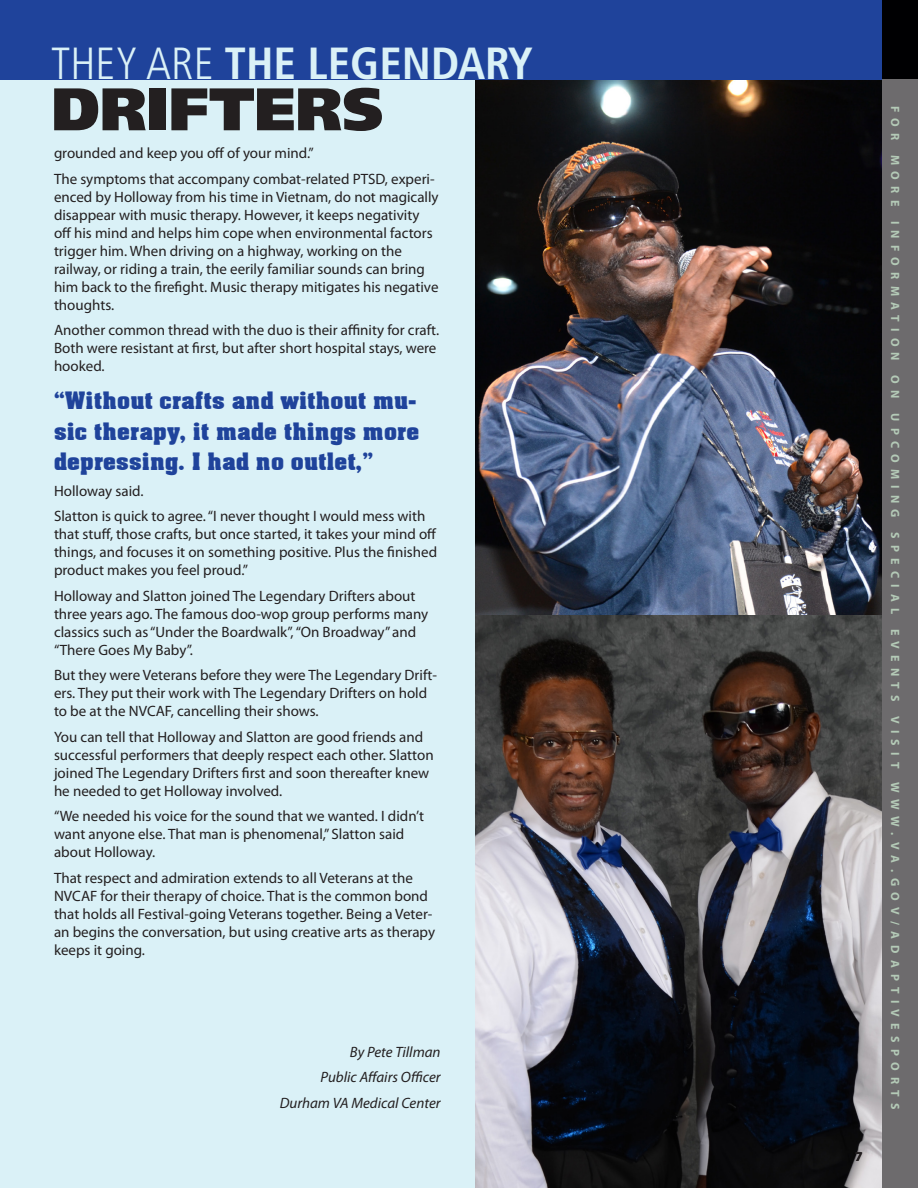
<style>
.page{position:relative;width:918px;height:1188px;background:#fff}
.page>*{position:absolute;margin:0;border:0;box-sizing:border-box;transform-origin:0 0}
.Head_3{font:900 60px "Frutiger LT Std";color:#231f20}
.Head_3-2{font:700 condensed 45px "Frutiger LT Std";color:#daf1f7}
.Body{font:25.5px/30.6px "Aapex";color:#1f439b;text-align:justify}
.Body-2{font:15px/18px "Myriad Pro";color:#231f20}
.Body-3{font:italic 15px "Myriad Pro";color:#231f20}
.t1{font:700 13.5px "Myriad Pro";color:#231f20}
.t2{font:700 12px "Myriad Pro";letter-spacing:.52em;color:#b4cab7}
.s1{font-weight:300}
</style>
<div class="page">
<div style="left:0;top:80px;width:857px;height:1108px;background:#daf1f7"></div>
<img style="left:475px;top:80px;width:407px;height:535px">
<div style="left:0;top:0;width:882px;height:80px;background:#1f439b"></div>
<img style="left:475px;top:616px;width:406px;height:572px">
<div style="left:882px;top:80px;width:36px;height:1108px;background:#6d6b6d"></div>
<div style="left:882px;top:0;width:36px;height:80px;background:#000002"></div>
<p class="Head_3-2" style="left:51px;top:37px;width:483px"><span class="s1">THEY ARE</span> THE LEGENDARY</p>
<p class="Head_3" style="left:51px;top:73px;width:334px">DRIFTERS</p>
<p class="Body-2" style="left:54px;top:144px;width:261px">grounded and keep you off of your mind.”</p>
<p class="Body-2" style="left:54px;top:169px;width:386px">The symptoms that accompany combat-related PTSD, experi&shy;enced by Holloway from his time in Vietnam, do not magically disappear with music therapy. However, it keeps negativity off his mind and helps him cope when environmental factors trigger him. When driving on a highway, working on the railway, or riding a train, the eerily familiar sounds can bring him back to the firefight. Music therapy mitigates his negative thoughts.</p>
<p class="Body-2" style="left:54px;top:321px;width:387px">Another common thread with the duo is their affinity for craft.<br>Both were resistant at first, but after short hospital stays, were hooked.</p>
<p class="Body" style="left:54px;top:385px;width:367px">“Without crafts and without mu&shy;sic therapy, it made things more depressing. I had no outlet,”</p>
<p class="Body-2" style="left:54px;top:482px;width:91px">Holloway said.</p>
<p class="Body-2" style="left:54px;top:507px;width:385px">Slatton is quick to agree. “I never thought I would mess with that stuff, those crafts, but once started, it takes your mind off things, and focuses it on something positive. Plus the finished product makes you feel proud.”</p>
<p class="Body-2" style="left:54px;top:587px;width:376px">Holloway and Slatton joined The Legendary Drifters about three years ago. The famous doo-wop group performs many classics such as “Under the Boardwalk”, “On Broadway” and “There Goes My Baby”.</p>
<p class="Body-2" style="left:54px;top:666px;width:385px">But they were Veterans before they were The Legendary Drift&shy;ers. They put their work with The Legendary Drifters on hold to be at the NVCAF, cancelling their shows.</p>
<p class="Body-2" style="left:54px;top:728px;width:381px">You can tell that Holloway and Slatton are good friends and successful performers that deeply respect each other. Slatton joined The Legendary Drifters first and soon thereafter knew he needed to get Holloway involved.</p>
<p class="Body-2" style="left:54px;top:807px;width:372px">“We needed his voice for the sound that we wanted. I didn’t want anyone else. That man is phenomenal,” Slatton said about Holloway.</p>
<p class="Body-2" style="left:54px;top:869px;width:383px">That respect and admiration extends to all Veterans at the NVCAF for their therapy of choice. That is the common bond that holds all Festival-going Veterans together. Being a Veter&shy;an begins the conversation, but using creative arts as therapy keeps it going.</p>
<p class="Body-3" style="left:350px;top:1043px;width:92px">By Pete Tillman</p>
<p class="Body-3" style="left:321px;top:1068px;width:122px">Public Affairs Officer</p>
<p class="Body-3" style="left:280px;top:1094px;width:162px">Durham VA Medical Center</p>
<p class="t1" style="left:855px;top:1148px;width:9px">7</p>
<p class="t2" style="left:903px;top:106px;width:1005px;rotate:90deg">FOR MORE INFORMATION ON UPCOMING SPECIAL EVENTS VISIT WWW.VA.GOV/ADAPTIVESPORTS</p>
</div>
